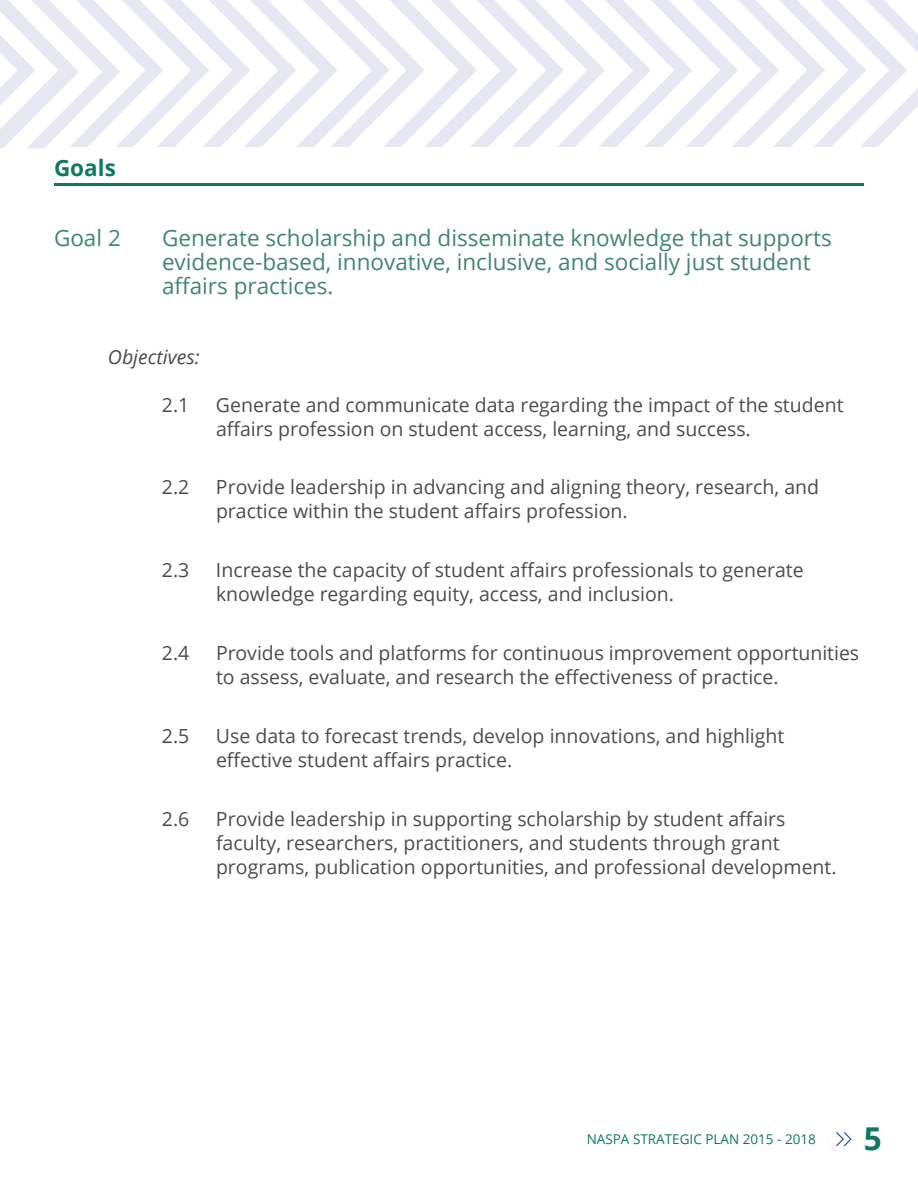
<style>
.page{position:relative;width:918px;height:1188px;background:#fff}
.page>*{position:absolute;margin:0;border:0;box-sizing:border-box;transform-origin:0 0}
.t1{font:700 31.5px "Open Sans";color:#0e795f}
.BODY{font:22.5px/24px "Open Sans";color:#408670}
.t2{font:700 22.5px "Open Sans";color:#0e795f}
.BODY-2{font:19.5px/24px "Open Sans";color:#4b4c4d}
.BODY-3{font:italic 19.5px "Open Sans";color:#4b4c4d}
.t3{font:13.5px "Open Sans";color:#0e795f}
</style>
<div class="page">
<svg style="left:836px;top:1132px;width:16px;height:14px"></svg>
<hr style="left:54px;top:183px;width:810px;height:3px;background:#0e795f">
<svg style="left:0;top:0;width:918px;height:148px"></svg>
<p class="t2" style="left:54px;top:152px;width:63px">Goals</p>
<p class="BODY" style="left:54px;top:225px;width:68px">Goal 2</p>
<p class="BODY" style="left:162px;top:225px;width:671px">Generate scholarship and disseminate knowledge that supports evidence-based, innovative, inclusive, and socially just student affairs practices.</p>
<p class="BODY-3" style="left:108px;top:343px;width:93px">Objectives:</p>
<p class="BODY-2" style="left:162px;top:392px;width:29px">2.1</p>
<p class="BODY-2" style="left:216px;top:392px;width:629px">Generate and communicate data regarding the impact of the student affairs profession on student access, learning, and success.</p>
<p class="BODY-2" style="left:162px;top:475px;width:29px">2.2</p>
<p class="BODY-2" style="left:216px;top:475px;width:605px">Provide leadership in advancing and aligning theory, research, and practice within the student affairs profession.</p>
<p class="BODY-2" style="left:162px;top:558px;width:29px">2.3</p>
<p class="BODY-2" style="left:216px;top:558px;width:589px">Increase the capacity of student affairs professionals to generate knowledge regarding equity, access, and inclusion.</p>
<p class="BODY-2" style="left:162px;top:640px;width:29px">2.4</p>
<p class="BODY-2" style="left:216px;top:640px;width:645px">Provide tools and platforms for continuous improvement opportunities to assess, evaluate, and research the effectiveness of practice.</p>
<p class="BODY-2" style="left:162px;top:723px;width:29px">2.5</p>
<p class="BODY-2" style="left:216px;top:723px;width:570px">Use data to forecast trends, develop innovations, and highlight effective student affairs practice.</p>
<p class="BODY-2" style="left:162px;top:806px;width:29px">2.6</p>
<p class="BODY-2" style="left:216px;top:806px;width:622px">Provide leadership in supporting scholarship by student affairs faculty, researchers, practitioners, and students through grant programs, publication opportunities, and professional development.</p>
<p class="t3" style="left:587px;top:1130px;width:231px">NASPA STRATEGIC PLAN 2015 - 2018</p>
<h1 class="t1" style="left:864px;top:1116px;width:19px">5</h1>
</div>
